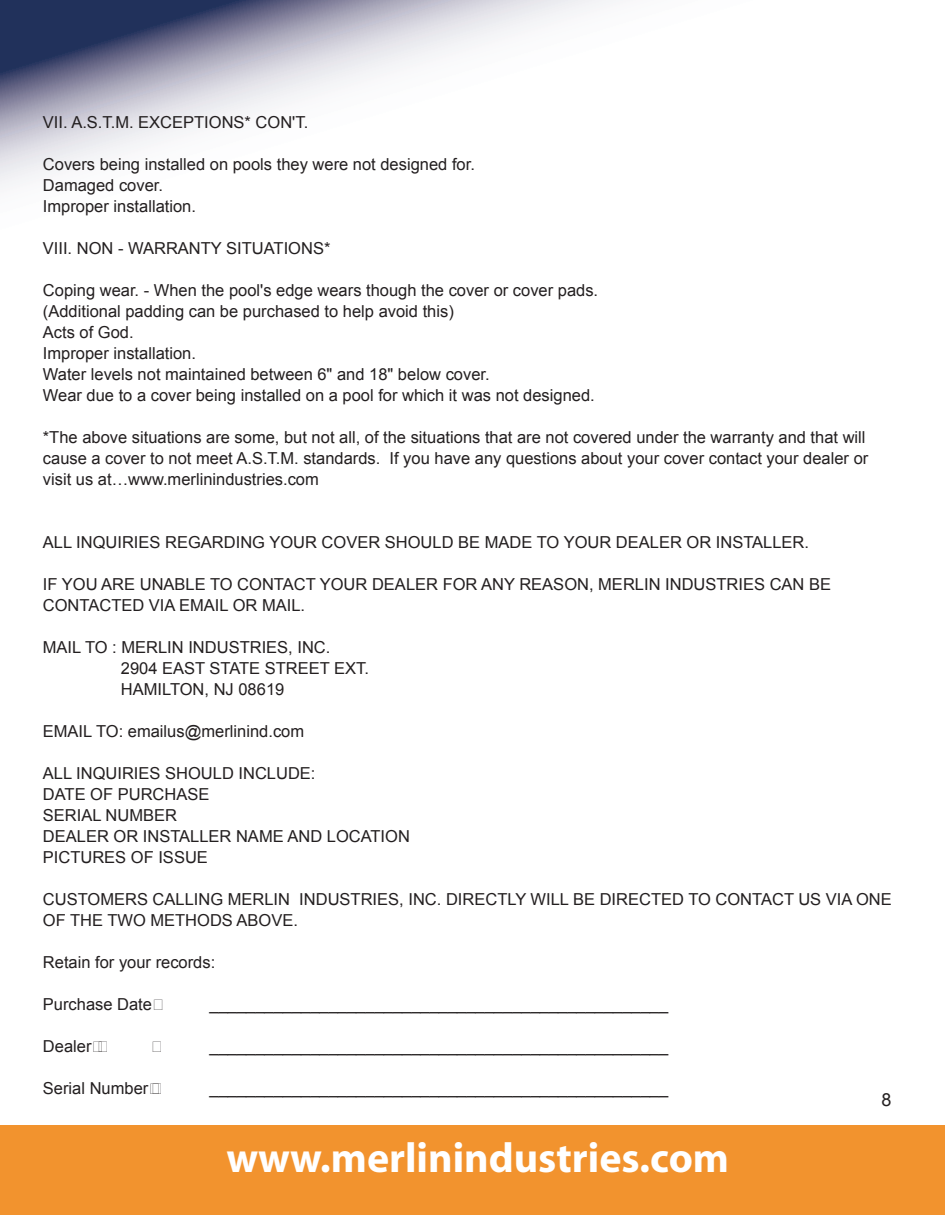
<style>
.page{position:relative;width:945px;height:1215px;background:#fff}
.page>*{position:absolute;margin:0;border:0;box-sizing:border-box;transform-origin:0 0}
.t1{font:700 42px "Myriad";color:#fff}
.t2{font:18px "Arial";color:#231f20}
.t3{font:16.5px/21px "Arial";color:#231f20}
</style>
<div class="page">
<svg style="left:0;top:0;width:612px;height:187px"></svg>
<div style="left:0;top:1125px;width:945px;height:90px;background:#f2932e"></div>
<p class="t3" style="left:43px;top:112px;width:267px">VII. A.S.T.M. EXCEPTIONS* CON'T.</p>
<p class="t3" style="left:43px;top:154px;width:434px">Covers being installed on pools they were not designed for.<br>Damaged cover.<br>Improper installation.</p>
<p class="t3" style="left:43px;top:238px;width:289px">VIII. NON - WARRANTY SITUATIONS*</p>
<p class="t3" style="left:43px;top:280px;width:557px">Coping wear. - When the pool's edge wears though the cover or cover pads. (Additional padding can be purchased to help avoid this)<br>Acts of God.<br>Improper installation.<br>Water levels not maintained between 6" and 18" below cover.<br>Wear due to a cover being installed on a pool for which it was not designed.</p>
<p class="t3" style="left:43px;top:427px;width:827px">*The above situations are some, but not all, of the situations that are not covered under the warranty and that will cause a cover to not meet A.S.T.M. standards. If you have any questions about your cover contact your dealer or visit us at…www.merlinindustries.com</p>
<p class="t3" style="left:43px;top:532px;width:768px">ALL INQUIRIES REGARDING YOUR COVER SHOULD BE MADE TO YOUR DEALER OR INSTALLER.</p>
<p class="t3" style="left:43px;top:574px;width:790px">IF YOU ARE UNABLE TO CONTACT YOUR DEALER FOR ANY REASON, MERLIN INDUSTRIES CAN BE<br>CONTACTED VIA EMAIL OR MAIL.</p>
<p class="t3" style="left:121px;top:637px;width:250px;text-indent:-78px">MAIL TO : MERLIN INDUSTRIES, INC.<br>2904 EAST STATE STREET EXT.<br>HAMILTON, NJ 08619</p>
<p class="t3" style="left:43px;top:721px;width:263px">EMAIL TO: emailus@merlinind.com</p>
<p class="t3" style="left:43px;top:763px;width:369px">ALL INQUIRIES SHOULD INCLUDE:<br>DATE OF PURCHASE<br>SERIAL NUMBER<br>DEALER OR INSTALLER NAME AND LOCATION<br>PICTURES OF ISSUE</p>
<p class="t3" style="left:43px;top:889px;width:850px">CUSTOMERS CALLING MERLIN INDUSTRIES, INC. DIRECTLY WILL BE DIRECTED TO CONTACT US VIA ONE<br>OF THE TWO METHODS ABOVE.</p>
<p class="t3" style="left:43px;top:952px;width:174px">Retain for your records:</p>
<p class="t3" style="left:43px;top:994px;width:111px">Purchase Date</p>
<p class="t3" style="left:209px;top:994px;width:460px">__________________________________________________</p>
<p class="t3" style="left:43px;top:1036px;width:50px">Dealer</p>
<p class="t3" style="left:209px;top:1036px;width:460px">__________________________________________________</p>
<p class="t3" style="left:43px;top:1078px;width:107px">Serial Number</p>
<p class="t3" style="left:209px;top:1078px;width:460px">__________________________________________________</p>
<p class="t2" style="left:881px;top:1088px;width:12px">8</p>
<h1 class="t1" style="left:226px;top:1137px;width:504px">www.merlinindustries.com</h1>
</div>
